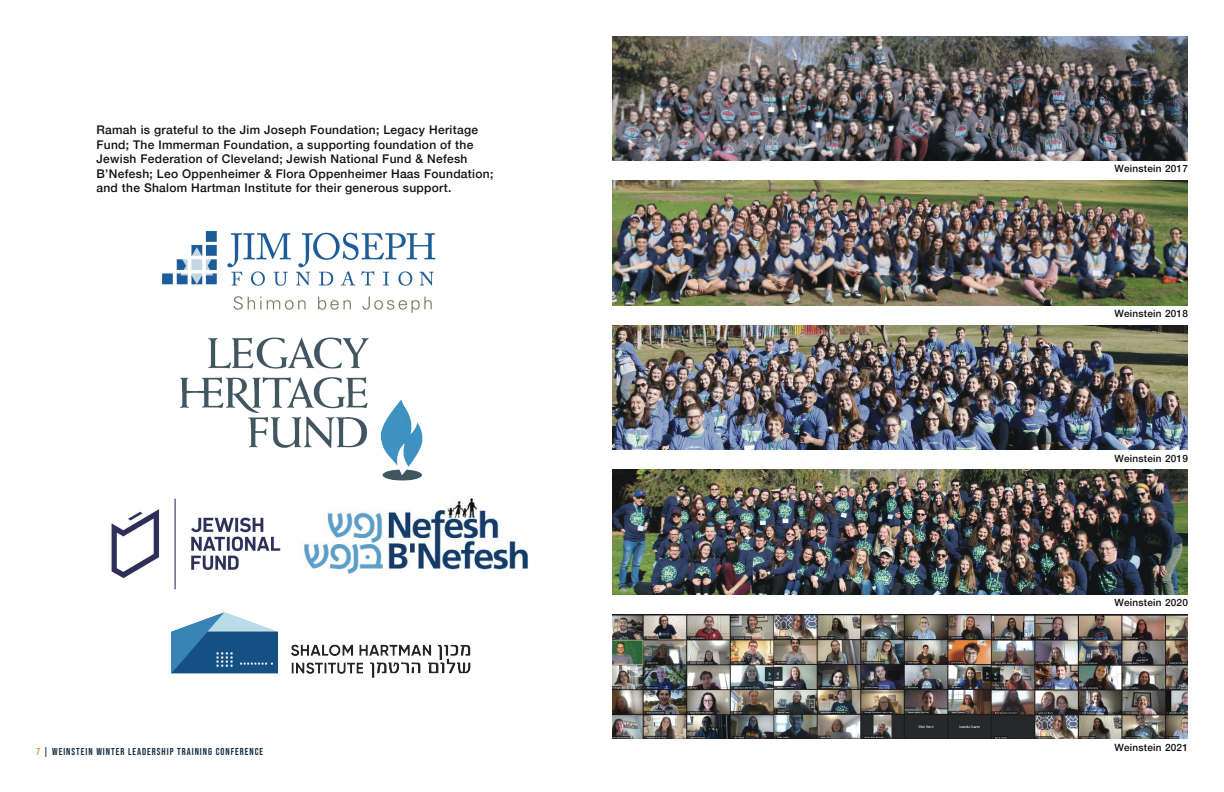
<style>
.page{position:relative;width:1224px;height:792px;background:#fff}
.page>*{position:absolute;margin:0;border:0;box-sizing:border-box;transform-origin:0 0}
.t1{font:500 12px/14.4px "Helvetica Neue";letter-spacing:.025em;color:#111313}
.t2{font:500 10px "Helvetica Neue";letter-spacing:.025em;color:#0f0e0f}
.t3{font:10px "Bebas Neue";letter-spacing:.1em;color:#152d42}
.s1{color:#ec9642}
</style>
<div class="page">
<img style="left:304px;top:498px;width:224px;height:76px">
<img style="left:111px;top:498px;width:170px;height:92px">
<img style="left:180px;top:337px;width:243px;height:144px">
<img style="left:162px;top:231px;width:274px;height:82px">
<img style="left:171px;top:612px;width:300px;height:66px">
<img style="left:612px;top:36px;width:576px;height:125px">
<img style="left:612px;top:325px;width:576px;height:125px">
<img style="left:612px;top:181px;width:576px;height:124px">
<img style="left:612px;top:470px;width:576px;height:124px">
<img style="left:612px;top:614px;width:576px;height:125px">
<p class="t1" style="left:96px;top:122px;width:398px">Ramah is grateful to the Jim Joseph Foundation; Legacy Heritage Fund; The Immerman Foundation, a supporting foundation of the Jewish Federation of Cleveland; Jewish National Fund &amp; Nefesh B’Nefesh; Leo Oppenheimer &amp; Flora Oppenheimer Haas Foundation; and the Shalom Hartman Institute for their generous support.</p>
<p class="t3" style="left:36px;top:745px;width:229px"><span class="s1">7</span> | WEINSTEIN WINTER LEADERSHIP TRAINING CONFERENCE</p>
<p class="t2" style="left:1115px;top:161px;width:75px">Weinstein 2017</p>
<p class="t2" style="left:1115px;top:305px;width:75px">Weinstein 2018</p>
<p class="t2" style="left:1115px;top:450px;width:75px">Weinstein 2019</p>
<p class="t2" style="left:1115px;top:595px;width:75px">Weinstein 2020</p>
<p class="t2" style="left:1115px;top:739px;width:75px">Weinstein 2021</p>
</div>
